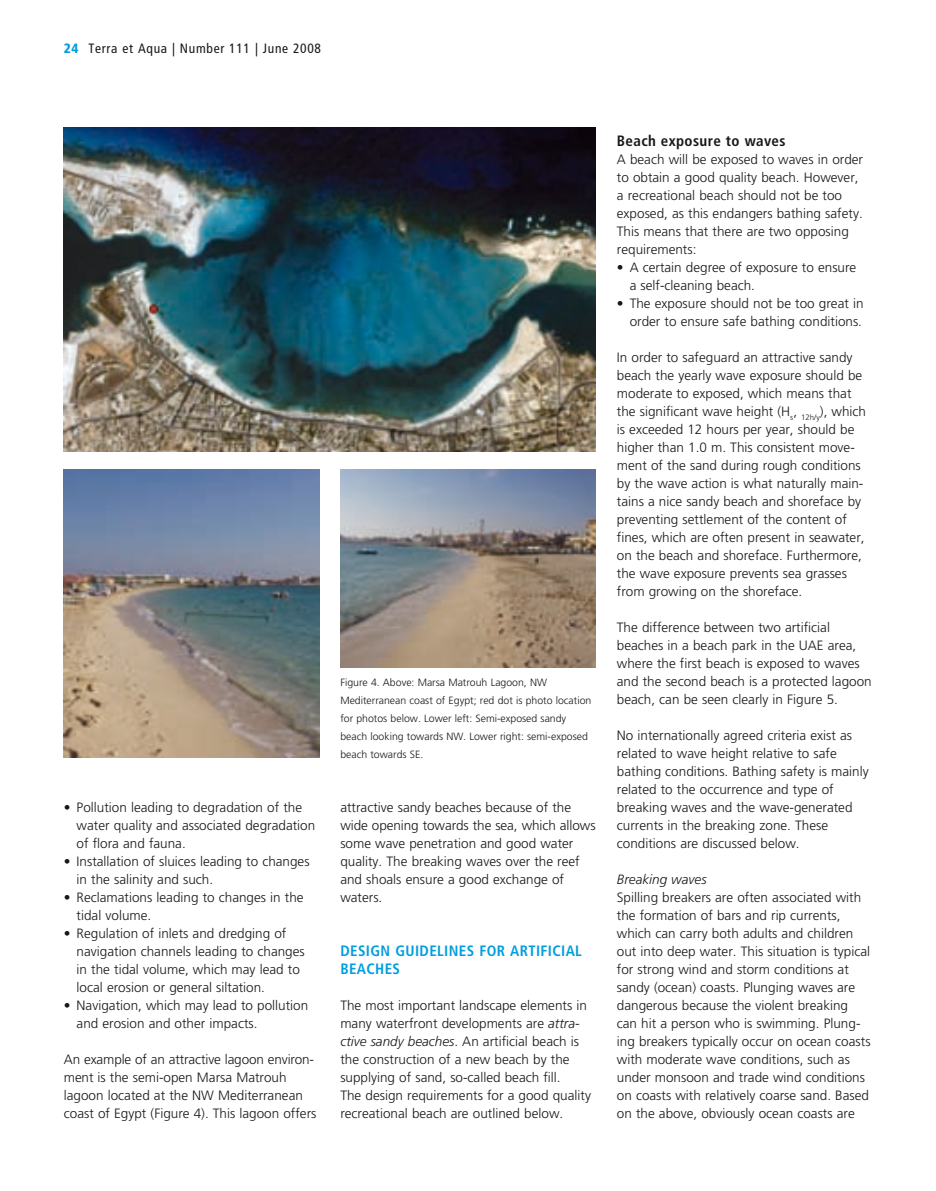
<style>
.page{position:relative;width:936px;height:1191px;background:#fff}
.page>*{position:absolute;margin:0;border:0;box-sizing:border-box;transform-origin:0 0}
.t1{font:700 condensed 15px/18px "Frutiger";letter-spacing:.025em;color:#009ee0}
.t2{font:700 condensed 15px "Frutiger";letter-spacing:.025em;color:#1a171c}
.t3{font:300 13.5px/18px "Frutiger";color:#1a171c}
.t4{font:condensed 13.5px "Frutiger";letter-spacing:.05em;color:#1a171c}
.t5{font:italic 300 13.5px "Frutiger";color:#1a171c}
.t6{font:300 10.5px/18px "Frutiger";color:#1a171c}
.s1{font-weight:900;color:#009ee0}
.s2{font-style:italic}
</style>
<div class="page">
<img style="left:64px;top:128px;width:531px;height:324px">
<img style="left:64px;top:470px;width:255px;height:288px">
<img style="left:340px;top:470px;width:255px;height:198px">
<p class="t4" style="left:64px;top:40px;width:259px"><span class="s1">24</span> Terra et Aqua | Number 111 | June 2008</p>
<p class="t3" style="left:77px;top:798px;width:240px;text-indent:-13px">• Pollution leading to degradation of the water quality and associated degradation of flora and fauna.</p>
<p class="t3" style="left:77px;top:852px;width:234px;text-indent:-13px">• Installation of sluices leading to changes in the salinity and such.</p>
<p class="t3" style="left:77px;top:888px;width:228px;text-indent:-13px">• Reclamations leading to changes in the tidal volume.</p>
<p class="t3" style="left:77px;top:924px;width:230px;text-indent:-13px">• Regulation of inlets and dredging of navigation channels leading to changes in the tidal volume, which may lead to local erosion or general siltation.</p>
<p class="t3" style="left:77px;top:996px;width:233px;text-indent:-13px">• Navigation, which may lead to pollution and erosion and other impacts.</p>
<p class="t3" style="left:64px;top:1050px;width:254px">An example of an attractive lagoon environ&shy;ment is the semi-open Marsa Matrouh lagoon located at the NW Mediterranean coast of Egypt (Figure 4). This lagoon offers</p>
<p class="t6" style="left:340px;top:673px;width:252px">Figure 4. Above: Marsa Matrouh Lagoon, NW<br>M editerranean coast of Egypt; red dot is photo location for photos below. Lower left: Semi-exposed sandy beach looking towards NW. Lower right: semi-exposed beach towards SE.</p>
<p class="t3" style="left:340px;top:798px;width:257px">attractive sandy beaches because of the wide opening towards the sea, which allows some wave penetration and good water quality. The breaking waves over the reef and shoals ensure a good exchange of waters.</p>
<p class="t1" style="left:340px;top:941px;width:243px">DESIGN GUIDELINES FOR ARTIFICIAL<br>BEACHES</p>
<p class="t3" style="left:340px;top:996px;width:252px">The most important landscape elements in many waterfront developments are <span class="s2">attra&shy;ctive sandy beaches</span>. An artificial beach is the construction of a new beach by the supplying of sand, so-called beach fill.<br>The design requirements for a good quality recreational beach are outlined below.</p>
<p class="t2" style="left:617px;top:131px;width:170px">Beach exposure to waves</p>
<p class="t3" style="left:617px;top:150px;width:248px">A beach will be exposed to waves in order to obtain a good quality beach. However, a recreational beach should not be too exposed, as this endangers bathing safety.<br>This means that there are two opposing requirements:</p>
<p class="t3" style="left:629px;top:258px;width:228px;text-indent:-13px">• A certain degree of exposure to ensure a self-cleaning beach.</p>
<p class="t3" style="left:617px;top:294px;width:248px;text-align:right">• The exposure should not be too great in order to ensure safe bathing conditions.</p>
<p class="t3" style="left:617px;top:348px;width:251px">In order to safeguard an attractive sandy beach the yearly wave exposure should be moderate to exposed, which means that the significant wave height (H<sub>s</sub>, <sub>12h/y</sub>), which is exceeded 12 hours per year, should be higher than 1.0 m. This consistent move&shy;ment of the sand during rough conditions by the wave action is what naturally main&shy;tains a nice sandy beach and shoreface by preventing settlement of the content of fines, which are often present in seawater, on the beach and shoreface. Furthermore, the wave exposure prevents sea grasses from growing on the shoreface.</p>
<p class="t3" style="left:617px;top:618px;width:256px">The difference between two artificial beaches in a beach park in the UAE area, where the first beach is exposed to waves and the second beach is a protected lagoon beach, can be seen clearly in Figure 5.</p>
<p class="t3" style="left:617px;top:726px;width:253px">No internationally agreed criteria exist as related to wave height relative to safe bathing conditions. Bathing safety is mainly related to the occurrence and type of breaking waves and the wave-generated currents in the breaking zone. These conditions are discussed below.</p>
<p class="t5" style="left:617px;top:871px;width:91px">Breaking waves</p>
<p class="t3" style="left:617px;top:888px;width:255px">Spilling breakers are often associated with the formation of bars and rip currents, which can carry both adults and children out into deep water. This situation is typical for strong wind and storm conditions at sandy (ocean) coasts. Plunging waves are dangerous because the violent breaking can hit a person who is swimming. Plung&shy;ing breakers typically occur on ocean coasts with moderate wave conditions, such as under monsoon and trade wind conditions on coasts with relatively coarse sand. Based on the above, obviously ocean coasts are</p>
</div>
